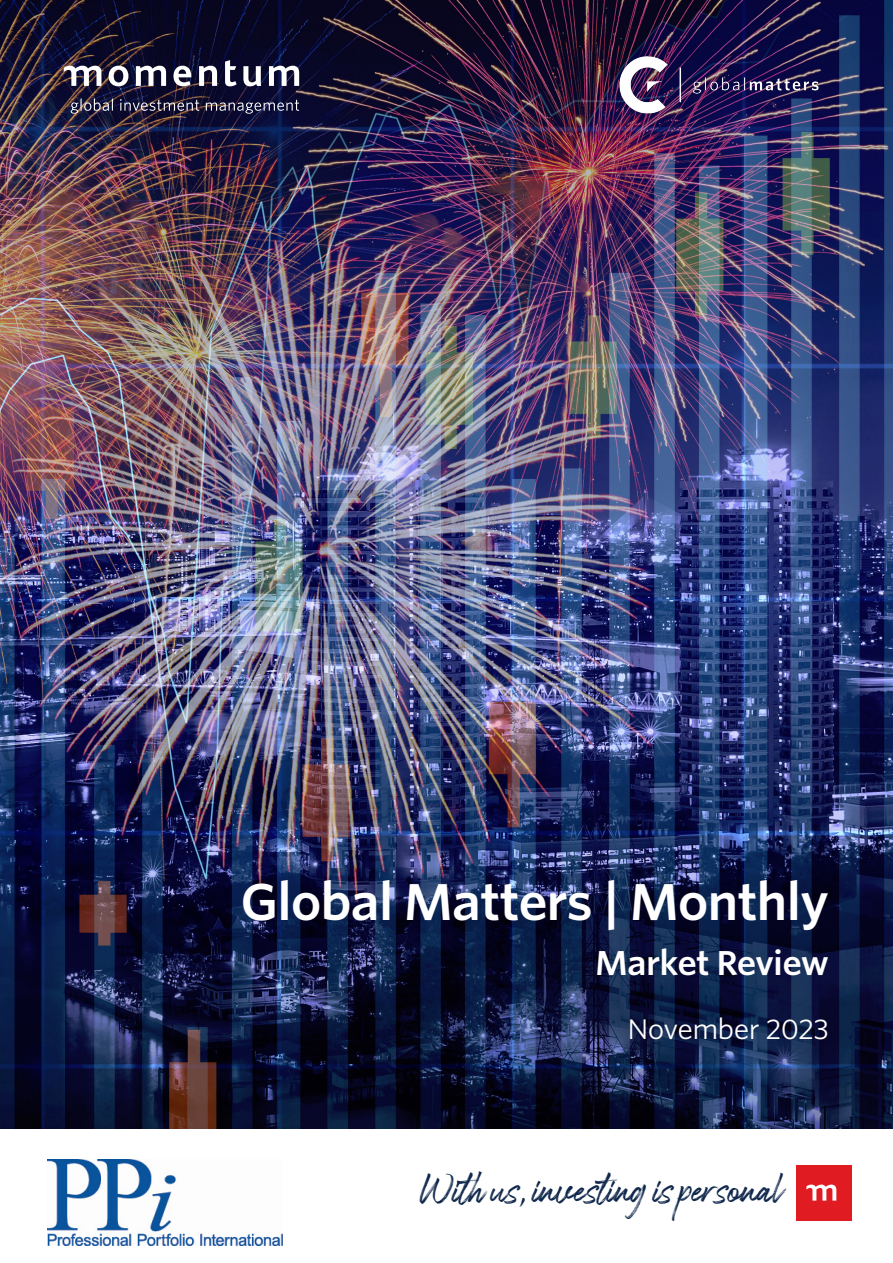
<style>
.page{position:relative;width:893px;height:1263px;background:#fff}
.page>*{position:absolute;margin:0;border:0;box-sizing:border-box;transform-origin:0 0}
.t1{font:600 49.5px "Whitney S Sm";letter-spacing:-.025em;color:#fff}
.t2{font:600 33px "Whitney S Sm";letter-spacing:-.025em;color:#fff}
.t3{font:28.5px "Espander";letter-spacing:-.025em;color:#10284c}
.t4{font:27px "Whitney S Sm";letter-spacing:-.025em;color:#fff}
</style>
<div class="page">
<img style="left:0;top:0;width:893px;height:1129px">
<div style="left:796px;top:1164px;width:56px;height:56px;background:#e11b22"></div>
<svg style="left:806px;top:1184px;width:30px;height:16px"></svg>
<img style="left:608px;top:52px;width:221px;height:63px">
<svg style="left:71px;top:99px;width:42px;height:15px"></svg>
<svg style="left:120px;top:99px;width:79px;height:12px"></svg>
<svg style="left:206px;top:100px;width:93px;height:14px"></svg>
<svg style="left:109px;top:60px;width:190px;height:26px"></svg>
<svg style="left:64px;top:66px;width:37px;height:20px"></svg>
<img style="left:48px;top:1159px;width:235px;height:86px">
<h1 class="t1" style="left:240px;top:867px;width:590px">Global Matters | Monthly</h1>
<p class="t2" style="left:595px;top:939px;width:235px">Market Review</p>
<p class="t4" style="left:628px;top:1010px;width:203px">November 2023</p>
<p class="t3" style="left:420px;top:1176px;width:365px">With us, investing is personal</p>
</div>
